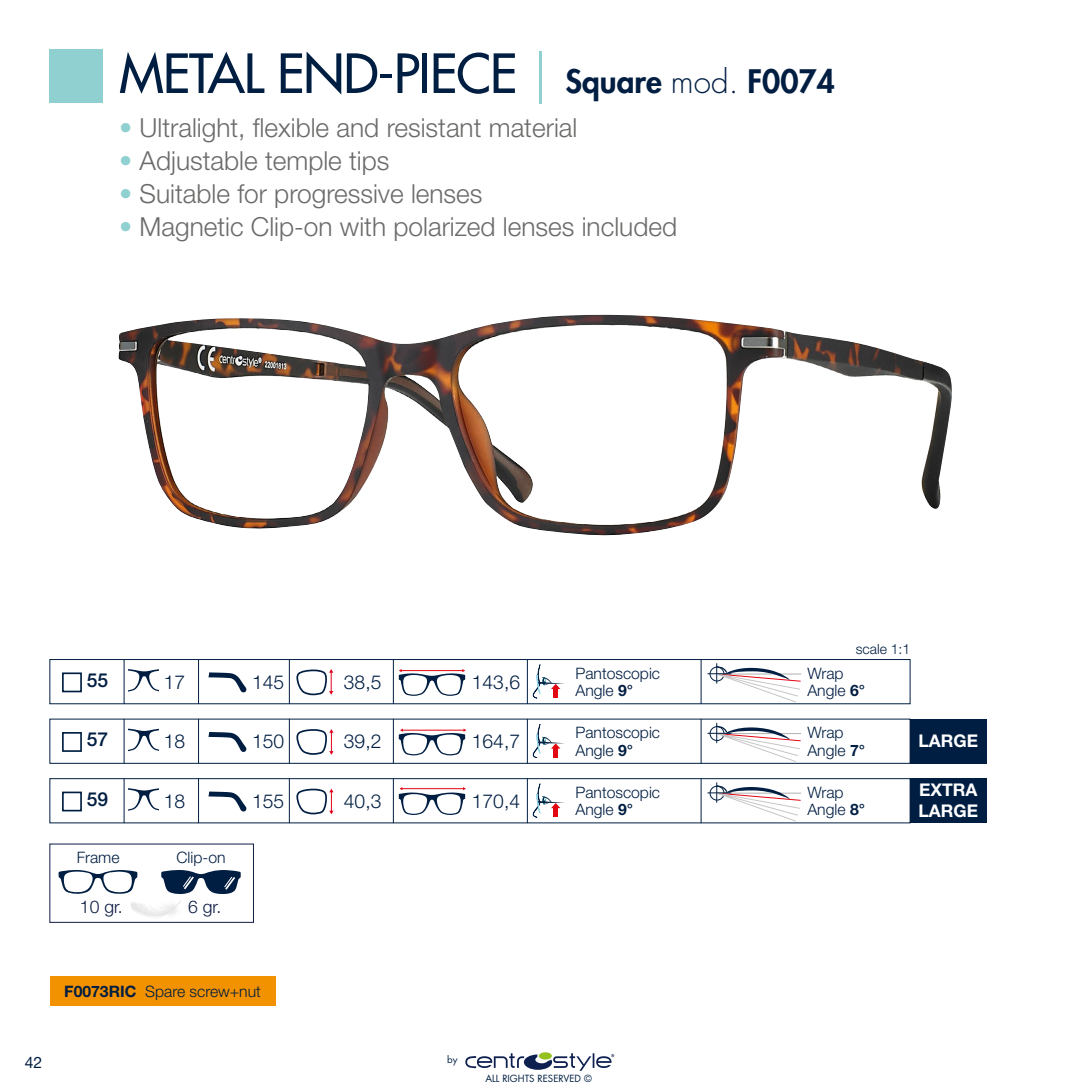
<style>
.page{position:relative;width:1092px;height:1092px;background:#fff}
.page>*{position:absolute;margin:0;border:0;box-sizing:border-box;transform-origin:0 0}
.t1{font:500 52.5px "Futura Std";letter-spacing:-.02em;color:#001e42}
.t2{font:300 26.25px "Helvetica Neue LT Std";color:#6b6b6a}
.t3{font:300 19.25px "Helvetica Neue LT Std";color:#001e42}
.t4{font:500 19.25px "Helvetica Neue LT Std";color:#001e42}
.t5{font:700 17.5px/21px "Helvetica Neue LT Std";color:#fff}
.t6{font:300 17.5px "Helvetica Neue LT Std";color:#0f1c45}
.t7{font:300 15.75px/17.5px "Helvetica Neue LT Std";color:#001e42}
.t8{font:15.75px "Helvetica Neue LT Std";color:#001e42}
.t9{font:300 14px "Helvetica Neue LT Std";color:#001e42}
.t10{font:9.62px "Futura Std";color:#001e42}
.s1{font-weight:300;color:#91d0d0}
.s2{font-weight:800;font-size:31.5px}
.s3{font-weight:300;font-size:31.5px}
.s4{color:#91d0d0}
.s5{font-weight:700}
</style>
<div class="page">
<div style="left:50px;top:50px;width:53px;height:53px;background:#91d0d0"></div>
<svg style="left:59px;top:870px;width:182px;height:53px"></svg>
<img style="left:118px;top:315px;width:833px;height:221px">
<div style="left:50px;top:976px;width:225px;height:29px;background:#f39200"></div>
<div style="left:50px;top:659px;width:860px;height:45px;border:1px solid #001e42"></div>
<hr style="left:124px;top:659px;width:1px;height:45px;background:#001e42">
<hr style="left:198px;top:659px;width:1px;height:45px;background:#001e42">
<hr style="left:289px;top:659px;width:1px;height:45px;background:#001e42">
<hr style="left:393px;top:659px;width:1px;height:45px;background:#001e42">
<hr style="left:527px;top:659px;width:1px;height:45px;background:#001e42">
<hr style="left:700px;top:659px;width:1px;height:45px;background:#001e42">
<div style="left:62px;top:672px;width:20px;height:20px;border:2px solid #001e42"></div>
<svg style="left:532px;top:664px;width:33px;height:34px"></svg>
<svg style="left:129px;top:669px;width:30px;height:22px"></svg>
<svg style="left:208px;top:672px;width:38px;height:20px"></svg>
<svg style="left:707px;top:663px;width:94px;height:39px"></svg>
<hr style="left:124px;top:718px;width:1px;height:45px;background:#001e42">
<hr style="left:198px;top:718px;width:1px;height:45px;background:#001e42">
<hr style="left:289px;top:718px;width:1px;height:45px;background:#001e42">
<hr style="left:393px;top:718px;width:1px;height:45px;background:#001e42">
<hr style="left:527px;top:718px;width:1px;height:45px;background:#001e42">
<hr style="left:700px;top:718px;width:1px;height:45px;background:#001e42">
<div style="left:62px;top:732px;width:20px;height:19px;border:2px solid #001e42"></div>
<svg style="left:532px;top:724px;width:33px;height:34px"></svg>
<svg style="left:296px;top:729px;width:37px;height:25px"></svg>
<svg style="left:129px;top:728px;width:30px;height:23px"></svg>
<svg style="left:208px;top:732px;width:38px;height:19px"></svg>
<svg style="left:707px;top:722px;width:94px;height:40px"></svg>
<div style="left:50px;top:778px;width:860px;height:45px;border:1px solid #001e42"></div>
<hr style="left:124px;top:778px;width:1px;height:45px;background:#001e42">
<hr style="left:198px;top:778px;width:1px;height:45px;background:#001e42">
<hr style="left:289px;top:778px;width:1px;height:45px;background:#001e42">
<hr style="left:393px;top:778px;width:1px;height:45px;background:#001e42">
<hr style="left:527px;top:778px;width:1px;height:45px;background:#001e42">
<hr style="left:700px;top:778px;width:1px;height:45px;background:#001e42">
<div style="left:62px;top:791px;width:20px;height:20px;border:2px solid #001e42"></div>
<svg style="left:532px;top:783px;width:33px;height:34px"></svg>
<svg style="left:296px;top:788px;width:37px;height:26px"></svg>
<svg style="left:129px;top:788px;width:30px;height:22px"></svg>
<svg style="left:208px;top:791px;width:38px;height:20px"></svg>
<svg style="left:707px;top:782px;width:94px;height:39px"></svg>
<div style="left:910px;top:718px;width:76px;height:45px;background:#001e42"></div>
<div style="left:910px;top:778px;width:76px;height:44px;background:#001e42"></div>
<svg style="left:399px;top:669px;width:66px;height:26px"></svg>
<hr style="left:401px;top:670px;width:62px;height:1px;background:#e30613">
<svg style="left:399px;top:728px;width:67px;height:27px"></svg>
<hr style="left:402px;top:729px;width:62px;height:1px;background:#e30613">
<svg style="left:399px;top:787px;width:67px;height:27px"></svg>
<hr style="left:402px;top:788px;width:61px;height:1px;background:#e30613">
<svg style="left:296px;top:669px;width:37px;height:26px"></svg>
<svg style="left:465px;top:1053px;width:149px;height:17px"></svg>
<h1 class="t1" style="left:119px;top:41px;width:717px">METAL END-PIECE <span class="s1">|</span> <span class="s2">Square</span> <span class="s3">mod.</span> <span class="s2">F0074</span></h1>
<p class="t2" style="left:119px;top:111px;width:459px"><span class="s4">•</span> Ultralight, flexible and resistant material</p>
<p class="t2" style="left:119px;top:144px;width:272px"><span class="s4">•</span> Adjustable temple tips</p>
<p class="t2" style="left:119px;top:178px;width:365px"><span class="s4">•</span> Suitable for progressive lenses</p>
<p class="t2" style="left:119px;top:211px;width:559px"><span class="s4">•</span> Magnetic Clip-on with polarized lenses included</p>
<p class="t4" style="left:87px;top:668px;width:23px">55</p>
<p class="t3" style="left:164px;top:670px;width:23px">17</p>
<p class="t3" style="left:252px;top:670px;width:34px">145</p>
<p class="t3" style="left:344px;top:670px;width:39px">38,5</p>
<p class="t3" style="left:472px;top:670px;width:50px">143,6</p>
<p class="t4" style="left:87px;top:728px;width:23px">57</p>
<p class="t3" style="left:164px;top:729px;width:23px">18</p>
<p class="t3" style="left:252px;top:729px;width:34px">150</p>
<p class="t3" style="left:344px;top:729px;width:39px">39,2</p>
<p class="t3" style="left:472px;top:729px;width:50px">164,7</p>
<p class="t4" style="left:87px;top:787px;width:23px">59</p>
<p class="t3" style="left:164px;top:789px;width:23px">18</p>
<p class="t3" style="left:252px;top:789px;width:34px">155</p>
<p class="t3" style="left:344px;top:789px;width:39px">40,3</p>
<p class="t3" style="left:472px;top:789px;width:50px">170,4</p>
<p class="t7" style="left:77px;top:848px;width:44px">Frame</p>
<p class="t7" style="left:176px;top:848px;width:50px">Clip-on</p>
<p class="t6" style="left:80px;top:896px;width:44px">10 gr.</p>
<p class="t6" style="left:188px;top:896px;width:35px">6 gr.</p>
<p class="t7" style="left:575px;top:663px;width:86px">Pantoscopic<br>Angle <span class="s5">9°</span></p>
<p class="t7" style="left:575px;top:723px;width:86px">Pantoscopic<br>Angle <span class="s5">9°</span></p>
<p class="t7" style="left:575px;top:782px;width:86px">Pantoscopic<br>Angle <span class="s5">9°</span></p>
<p class="t8" style="left:25px;top:1052px;width:19px">42</p>
<p class="t7" style="left:64px;top:981px;width:198px"><span class="s5">F0073RIC</span> Spare screw+nut</p>
<p class="t10" style="left:447px;top:1053px;width:12px">by</p>
<p class="t10" style="left:485px;top:1071px;width:108px">ALL RIGHTS RESERVED ©</p>
<p class="t9" style="left:855px;top:640px;width:56px">scale 1:1</p>
<p class="t7" style="left:807px;top:664px;width:59px">Wrap<br>Angle <span class="s5">6°</span></p>
<p class="t7" style="left:807px;top:723px;width:59px">Wrap<br>Angle <span class="s5">7°</span></p>
<p class="t7" style="left:807px;top:783px;width:59px">Wrap<br>Angle <span class="s5">8°</span></p>
<p class="t5" style="left:918px;top:730px;width:61px">LARGE</p>
<p class="t5" style="left:918px;top:779px;width:61px">EXTRA<br>LARGE</p>
</div>
